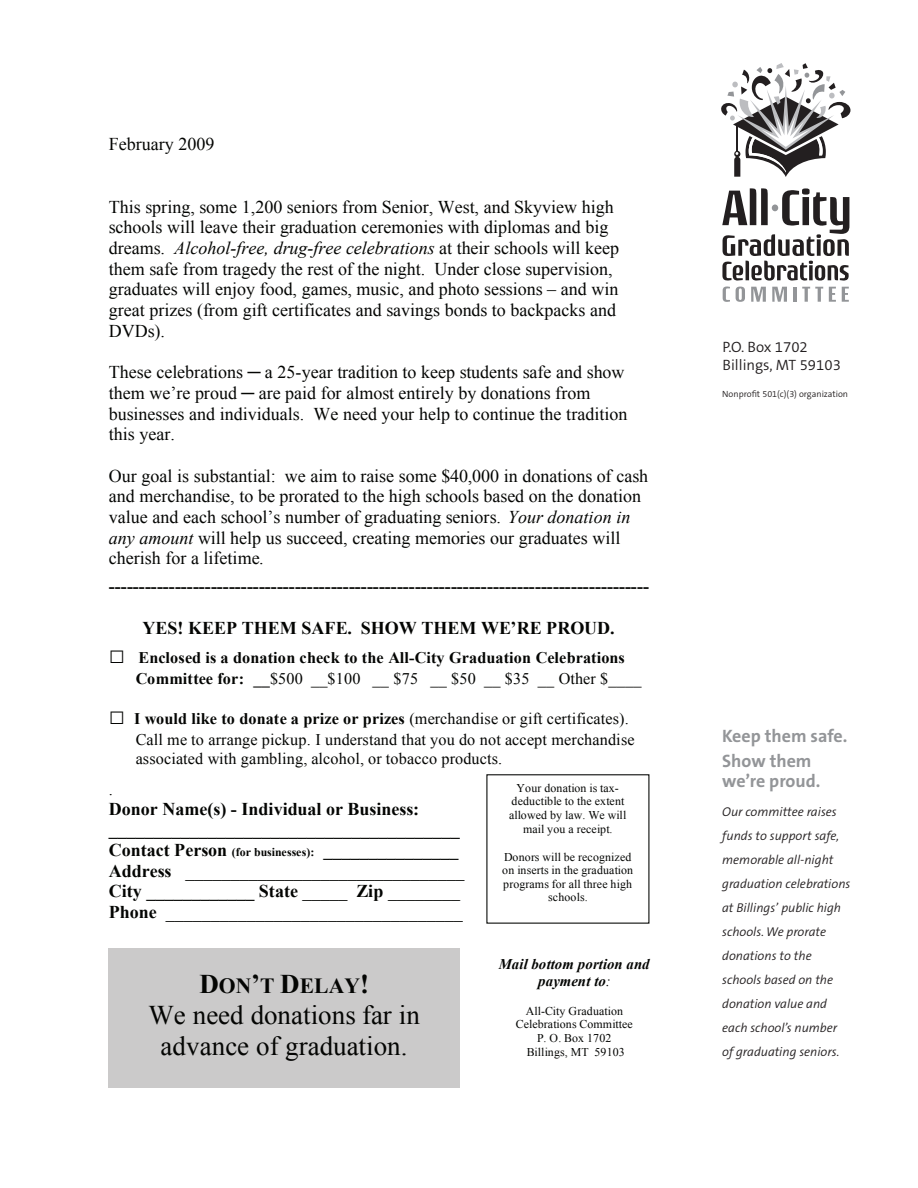
<style>
.page{position:relative;width:918px;height:1188px;background:#fff}
.page>*{position:absolute;margin:0;border:0;box-sizing:border-box;transform-origin:0 0}
.t1{font:27px/30.9px "Times New Roman";letter-spacing:.005em;color:#040503;text-align:center}
.t2{font:700 21.6px "Times New Roman";letter-spacing:.005em;color:#040503}
.t3{font:18px/20.7px "Times New Roman";color:#040503}
.t4{font:700 18px/20.7px "Times New Roman";color:#040503}
.t5{font:700 18px/24.9px "The Sans B7";color:#939598}
.t6{font:16.2px/20.9px "Times New Roman";letter-spacing:.01em;color:#040503}
.t7{font:700 16.2px/21.3px "Times New Roman";color:#040503}
.t8{font:300 15px/18px "The Sans B4";color:#231f20}
.t9{font:italic 700 14.7px/17.2px "Times New Roman";letter-spacing:.01em;color:#040503;text-align:center}
.t10{font:italic 300 12.75px/24px "The Sans B4";color:#231f20}
.t11{font:11.85px/13.8px "Times New Roman";letter-spacing:.01em;color:#040503;text-align:center}
.t12{font:300 9px "The Sans B4";color:#231f20}
.s1{font-style:italic}
.s2{font-weight:400}
.s3{font-weight:700}
.s4{font-size:11.85px}
.s5{font-size:27px}
</style>
<div class="page">
<svg style="left:721px;top:63px;width:129px;height:114px"></svg>
<svg style="left:723px;top:287px;width:7px;height:15px"></svg>
<svg style="left:736px;top:287px;width:9px;height:15px"></svg>
<svg style="left:751px;top:287px;width:15px;height:15px"></svg>
<svg style="left:772px;top:287px;width:15px;height:15px"></svg>
<hr style="left:793px;top:287px;width:4px;height:15px;background:#939598">
<svg style="left:802px;top:287px;width:21px;height:15px"></svg>
<svg style="left:829px;top:287px;width:7px;height:15px"></svg>
<svg style="left:842px;top:287px;width:7px;height:15px"></svg>
<svg style="left:722px;top:188px;width:127px;height:93px"></svg>
<div style="left:109px;top:949px;width:351px;height:139px;background:#cbcaca"></div>
<p class="t3" style="left:109px;top:134px;width:107px">February 2009</p>
<p class="t3" style="left:109px;top:196px;width:512px">This spring, some 1,200 seniors from Senior, West, and Skyview high schools will leave their graduation ceremonies with diplomas and big dreams. <span class="s1">Alcohol-free, drug-free celebrations</span> at their schools will keep them safe from tragedy the rest of the night. Under close supervision, graduates will enjoy food, games, music, and photo sessions – and win great prizes (from gift certificates and savings bonds to backpacks and DVDs).</p>
<p class="t3" style="left:109px;top:362px;width:520px">These celebrations a 25-year tradition to keep students safe and show them we’re proud are paid for almost entirely by donations from businesses and individuals. We need your help to continue the tradition this year.</p>
<p class="t3" style="left:109px;top:465px;width:541px">Our goal is substantial: we aim to raise some $40,000 in donations of cash and merchandise, to be prorated to the high schools based on the donation value and each school’s number of graduating seniors. <span class="s1">Your donation in any amount</span> will help us succeed, creating memories our graduates will cherish for a lifetime.</p>
<p class="t4" style="left:109px;top:576px;width:542px">------------------------------------------------------------------------------------------</p>
<p class="t4" style="left:143px;top:617px;width:474px">YES! KEEP THEM SAFE. SHOW THEM WE’RE PROUD.</p>
<p class="t7" style="left:136px;top:646px;width:507px">Enclosed is a donation check to the All-City Graduation Celebrations<br>Committee for: __<span class="s2">$500 __$100 __ $75 __ $50 __ $35 __ Other $____</span></p>
<p class="t6" style="left:134px;top:708px;width:502px"><span class="s3">I would like to donate a prize or prizes</span> (merchandise or gift certificates).<br>Call me to arrange pickup. I understand that you do not accept merchandise</p>
<p class="t6" style="left:136px;top:748px;width:368px">associated with gambling, alcohol, or tobacco products.</p>
<p class="t6" style="left:109px;top:779px;width:6px">.</p>
<p class="t4" style="left:109px;top:798px;width:357px">Donor Name(s) - Individual or Business: _______________________________________ Contact Person <span class="s4">(for businesses):</span> _______________ Address <span class="s2">_______________________________ </span>City ____________ State <span class="s2">_____</span> Zip <span class="s2">________ </span>Phone <span class="s2">_________________________________</span></p>
<p class="t11" style="left:509px;top:780px;width:119px">Your donation is tax&shy;deductible to the extent allowed by law. We will mail you a receipt.</p>
<p class="t11" style="left:502px;top:850px;width:133px">Donors will be recognized on inserts in the graduation programs for all three high schools.</p>
<p class="t2" style="left:199px;top:971px;width:171px"><span class="s5">D</span>ON<span class="s5">’</span>T <span class="s5">D</span>ELAY<span class="s5">!</span></p>
<h1 class="t1" style="left:148px;top:999px;width:273px">We need donations far in advance of graduation.</h1>
<p class="t9" style="left:499px;top:955px;width:152px">Mail bottom portion and payment to<span class="s2">:</span></p>
<p class="t11" style="left:516px;top:1004px;width:118px">All-City Graduation<br>Celebrations Committee<br>P. O. Box 1702<br>Billings, MT 59103</p>
<p class="t8" style="left:723px;top:339px;width:120px">P.O. Box 1702<br>Billings, MT 59103</p>
<p class="t12" style="left:722px;top:389px;width:127px">Nonprofit 501(c)(3) organization</p>
<p class="t5" style="left:722px;top:725px;width:127px">Keep them safe.<br>Show them</p>
<p class="t5" style="left:722px;top:769px;width:100px">we’re proud.</p>
<p class="t10" style="left:722px;top:800px;width:130px">Our committee raises funds to support safe, memorable all-night graduation celebrations at Billings’ public high schools. We prorate donations to the schools based on the donation value and each school’s number of graduating seniors.</p>
</div>
